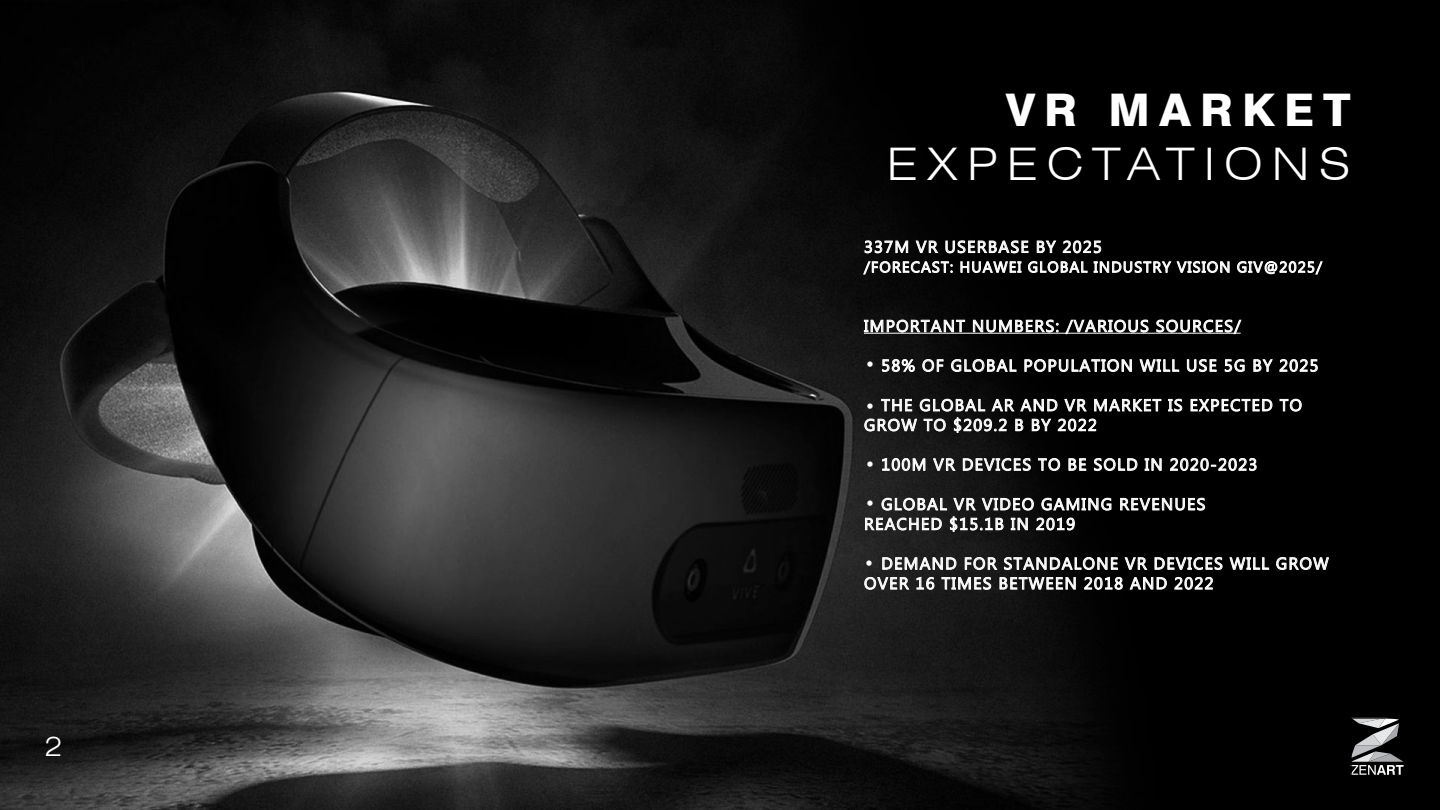
<style>
.page{position:relative;width:1440px;height:810px;background:#fff}
.page>*{position:absolute;margin:0;border:0;box-sizing:border-box;transform-origin:0 0}
.t1{font:300 expanded 45px "Swiss 721 BT";letter-spacing:.2em;color:#fff}
.t2{font:800 45px "Swiss 721 BT";letter-spacing:.2em;color:#fff}
.t3{font:300 expanded 27px "Swiss 721 BT";color:#fff}
.t4{font:18px "Futura BT";color:#fff}
.t5{font:16.5px/19.8px "Myanmar Text";letter-spacing:.075em;color:#fff}
.t6{font:15px "Myanmar Text";letter-spacing:.075em;color:#fff}
.s1{font-family:"Futura BT";font-size:18px}
</style>
<div class="page">
<img style="left:0;top:0;width:1440px;height:810px">
<svg style="left:1353px;top:720px;width:51px;height:55px"></svg>
<div style="left:1351px;top:718px;width:89px;height:92px;border:1px solid #000"></div>
<div style="left:1308px;top:0;width:132px;height:202px;border:1px solid #000"></div>
<hr style="left:864px;top:333px;width:377px;height:1px;background:#fff">
<svg style="left:863px;top:233px;width:367px;height:53px"></svg>
<svg style="left:1237px;top:261px;width:86px;height:22px"></svg>
<svg style="left:864px;top:312px;width:101px;height:21px"></svg>
<svg style="left:973px;top:315px;width:86px;height:18px"></svg>
<svg style="left:1065px;top:312px;width:84px;height:30px"></svg>
<svg style="left:1156px;top:319px;width:86px;height:15px"></svg>
<svg style="left:882px;top:359px;width:33px;height:13px"></svg>
<svg style="left:922px;top:359px;width:22px;height:13px"></svg>
<svg style="left:951px;top:352px;width:66px;height:20px"></svg>
<svg style="left:1024px;top:352px;width:108px;height:21px"></svg>
<svg style="left:1139px;top:359px;width:40px;height:25px"></svg>
<svg style="left:1187px;top:359px;width:30px;height:13px"></svg>
<svg style="left:1224px;top:359px;width:21px;height:13px"></svg>
<svg style="left:1253px;top:359px;width:20px;height:13px"></svg>
<svg style="left:1279px;top:359px;width:39px;height:13px"></svg>
<svg style="left:1168px;top:398px;width:15px;height:14px"></svg>
<svg style="left:1190px;top:398px;width:83px;height:14px"></svg>
<svg style="left:1279px;top:398px;width:23px;height:14px"></svg>
<svg style="left:864px;top:391px;width:298px;height:53px"></svg>
<svg style="left:882px;top:453px;width:44px;height:18px"></svg>
<svg style="left:933px;top:458px;width:23px;height:23px"></svg>
<svg style="left:963px;top:458px;width:68px;height:23px"></svg>
<svg style="left:1038px;top:458px;width:22px;height:13px"></svg>
<svg style="left:1068px;top:458px;width:19px;height:13px"></svg>
<svg style="left:1094px;top:458px;width:44px;height:13px"></svg>
<svg style="left:1144px;top:458px;width:18px;height:14px"></svg>
<svg style="left:1169px;top:458px;width:88px;height:13px"></svg>
<svg style="left:1120px;top:497px;width:86px;height:23px"></svg>
<svg style="left:865px;top:490px;width:247px;height:42px"></svg>
<svg style="left:1229px;top:557px;width:40px;height:25px"></svg>
<svg style="left:1276px;top:557px;width:53px;height:25px"></svg>
<svg style="left:864px;top:550px;width:359px;height:52px"></svg>
<h2 class="t3" style="left:45px;top:731px;width:19px">2</h2>
<h1 class="t2" style="left:1006px;top:82px;width:346px">VR MARKET</h1>
<h1 class="t1" style="left:887px;top:137px;width:465px">EXPECTATIONS</h1>
<p class="t5" style="left:864px;top:237px;width:239px">337M VR USERBASE BY 2025</p>
<p class="t6" style="left:864px;top:258px;width:459px">/FORECAST: HUAWEI GLOBAL INDUSTRY VISION GIV@2025/</p>
<p class="t5" style="left:864px;top:316px;width:378px">IMPORTANT NUMBERS: /VARIOUS SOURCES/</p>
<p class="t5" style="left:865px;top:356px;width:455px"><span class="s1">•</span> 58% OF GLOBAL POPULATION WILL USE 5G BY 2025</p>
<p class="t5" style="left:864px;top:395px;width:440px;text-indent:17px">THE GLOBAL AR AND VR MARKET IS EXPECTED TO<br>GROW TO $209.2 B BY 2022</p>
<p class="t5" style="left:865px;top:455px;width:394px"><span class="s1">•</span> 100M VR DEVICES TO BE SOLD IN 2020-2023</p>
<p class="t5" style="left:864px;top:494px;width:343px"><span class="s1">•</span> GLOBAL VR VIDEO GAMING REVENUES<br>REACHED $15.1B IN 2019</p>
<p class="t5" style="left:864px;top:554px;width:466px"><span class="s1">•</span> DEMAND FOR STANDALONE VR DEVICES WILL GROW<br>OVER 16 TIMES BETWEEN 2018 AND 2022</p>
<p class="t4" style="left:865px;top:395px;width:12px">•</p>
</div>
